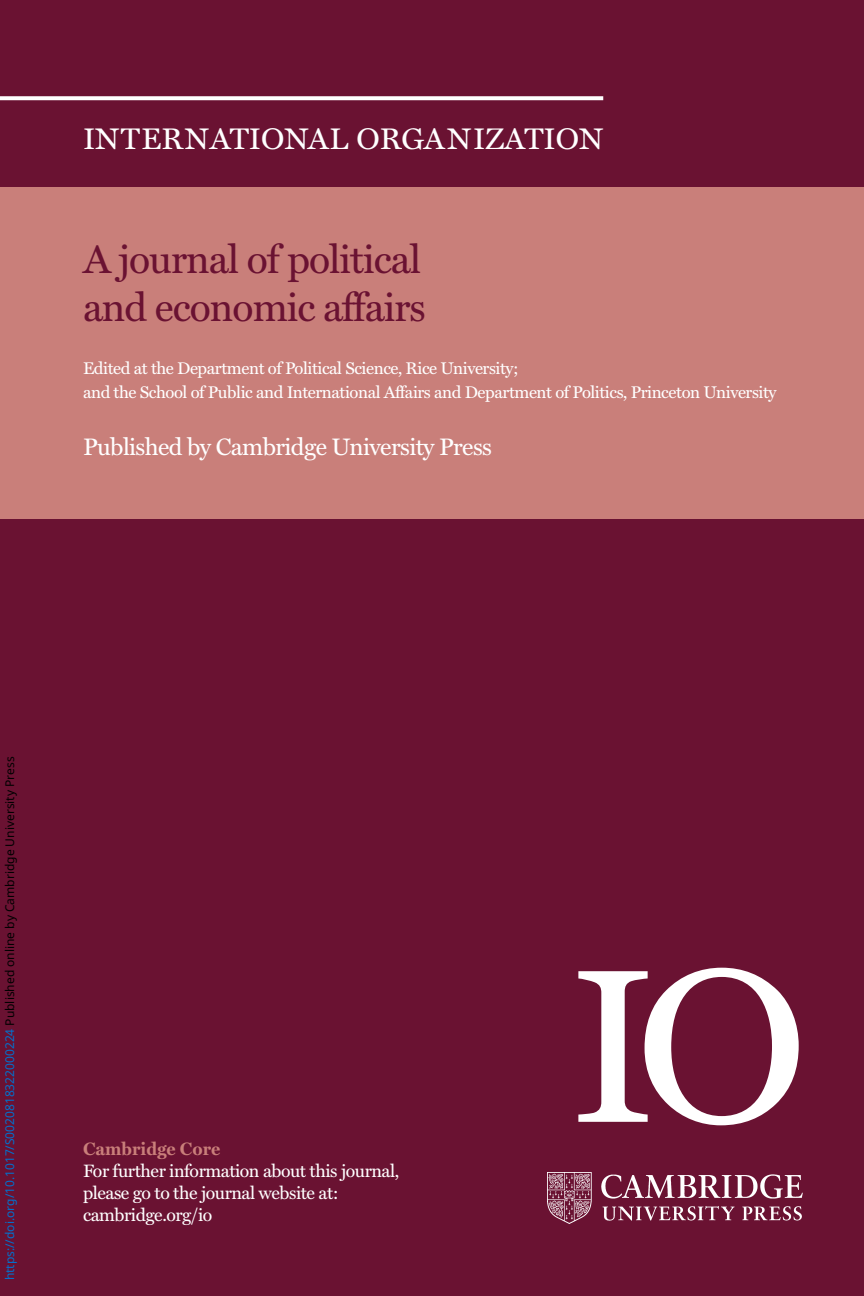
<style>
.page{position:relative;width:864px;height:1296px;background:#6a1232}
.page>*{position:absolute;margin:0;border:0;box-sizing:border-box;transform-origin:0 0}
.t1{font:40px/48px "Miller Text";letter-spacing:-.025em;color:#6a1232}
.t2{font:30px "Miller Text";color:#fff}
.t3{font:24px "Miller Text";letter-spacing:-.025em;color:#fff}
.t4{font:18px/22px "Miller Text";letter-spacing:-.025em;color:#fff}
.t5{font:17px/24px "Miller Text";letter-spacing:-.025em;color:#fff}
.t6{font:12px "Noto Sans";color:#0172cf}
.s1{color:#000}
.s2{font-weight:700;color:#c97f7a}
</style>
<div class="page">
<div style="left:0;top:187px;width:864px;height:332px;background:#c97f7a"></div>
<svg style="left:0;top:96px;width:603px;height:4px;background:#f6f1f3"></svg>
<svg style="left:578px;top:968px;width:221px;height:157px"></svg>
<div style="left:671px;top:977px;width:101px;height:139px;background:#6a1232;border-radius:50%"></div>
<img style="left:548px;top:1172px;width:255px;height:52px">
<p class="t2" style="left:83px;top:126px;width:522px">INTERNATIONAL ORGANIZATION</p>
<p class="t1" style="left:83px;top:239px;width:344px">A journal of political and economic affairs</p>
<p class="t5" style="left:83px;top:358px;width:695px">Edited at the Department of Political Science, Rice University;<br>and the School of Public and International Affairs and Department of Politics, Princeton University</p>
<p class="t3" style="left:83px;top:437px;width:411px">Published by Cambridge University Press</p>
<p class="t6" style="left:1px;top:1280px;width:525px;rotate:-90deg">https://doi.org/10.1017/S0020818322000224 <span class="s1">Published online by Cambridge University Press</span></p>
<p class="t4" style="left:83px;top:1140px;width:318px"><span class="s2">Cambridge Core<br></span>For further information about this journal, please go to the journal website at: cambridge.org/io</p>
</div>
